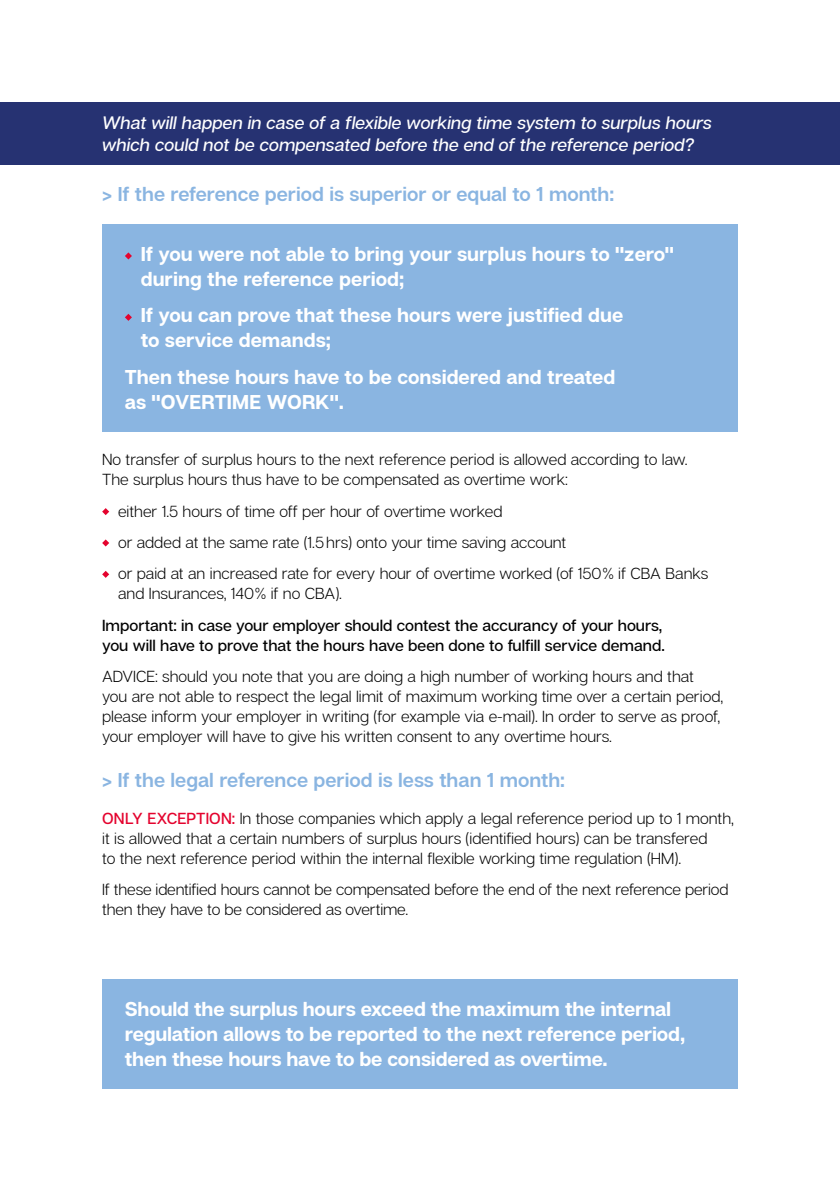
<style>
.page{position:relative;width:840px;height:1191px;background:#fff}
.page>*{position:absolute;margin:0;border:0;box-sizing:border-box;transform-origin:0 0}
.t1{font:700 20px/25px "Articulat C Fv 2";letter-spacing:-.01em;color:#fff}
.t2{font:600 20px "Articulat C Fv 2";color:#8ab5e1}
.t3{font:italic 500 18px/22px "Articulat C Fv 2";color:#fff}
.t4{font:300 16px/20px "Articulat C Fv 2";color:#000}
.t5{font:500 16px/20px "Articulat C Fv 2";color:#000}
.s1{font-weight:500;color:#e4032e}
</style>
<div class="page">
<div style="left:0;top:102px;width:839px;height:62px;background:#263272"></div>
<div style="left:102px;top:224px;width:635px;height:207px;background:#8ab5e1"></div>
<div style="left:102px;top:979px;width:635px;height:110px;background:#8ab5e1"></div>
<svg style="left:125px;top:252px;width:7px;height:7px"></svg>
<svg style="left:125px;top:314px;width:7px;height:7px"></svg>
<svg style="left:102px;top:508px;width:7px;height:7px"></svg>
<svg style="left:102px;top:539px;width:7px;height:7px"></svg>
<svg style="left:102px;top:571px;width:7px;height:7px"></svg>
<p class="t3" style="left:102px;top:112px;width:611px">What will happen in case of a flexible working time system to surplus hours which could not be compensated before the end of the reference period?</p>
<p class="t2" style="left:102px;top:182px;width:513px">&gt; If the reference period is superior or equal to 1 month:</p>
<p class="t1" style="left:141px;top:242px;width:534px">If you were not able to bring your surplus hours to "zero" during the reference period;</p>
<p class="t1" style="left:141px;top:304px;width:483px">If you can prove that these hours were justified due to service demands;</p>
<p class="t1" style="left:125px;top:365px;width:492px">Then these hours have to be considered and treated as "OVERTIME WORK".</p>
<p class="t4" style="left:102px;top:450px;width:586px">No transfer of surplus hours to the next reference period is allowed according to law.<br>The surplus hours thus have to be compensated as overtime work:</p>
<p class="t4" style="left:118px;top:495px;width:591px;line-height:31.4px">either 1.5 hours of time off per hour of overtime worked<br>or added at the same rate (1.5hrs) onto your time saving account<br>or paid at an increased rate for every hour of overtime worked (of 150% if CBA Banks</p>
<p class="t4" style="left:118px;top:584px;width:225px">and Insurances, 140% if no CBA).</p>
<p class="t5" style="left:102px;top:615px;width:564px">Important: in case your employer should contest the accurancy of your hours, you will have to prove that the hours have been done to fulfill service demand.</p>
<p class="t4" style="left:102px;top:666px;width:622px">ADVICE: should you note that you are doing a high number of working hours and that<br>you are not able to respect the legal limit of maximum working time over a certain period, please inform your employer in writing (for example via e-mail). In order to serve as proof, your employer will have to give his written consent to any overtime hours.</p>
<p class="t2" style="left:102px;top:767px;width:464px">&gt; If the legal reference period is less than 1 month:</p>
<p class="t4" style="left:102px;top:808px;width:633px"><span class="s1">ONLY EXCEPTION:</span> In those companies which apply a legal reference period up to 1 month, it is allowed that a certain numbers of surplus hours (identified hours) can be transfered<br>to the next reference period within the internal flexible working time regulation (HM).</p>
<p class="t4" style="left:102px;top:879px;width:627px">If these identified hours cannot be compensated before the end of the next reference period then they have to be considered as overtime.</p>
<p class="t1" style="left:125px;top:997px;width:561px">Should the surplus hours exceed the maximum the internal regulation allows to be reported to the next reference period, then these hours have to be considered as overtime.</p>
</div>
